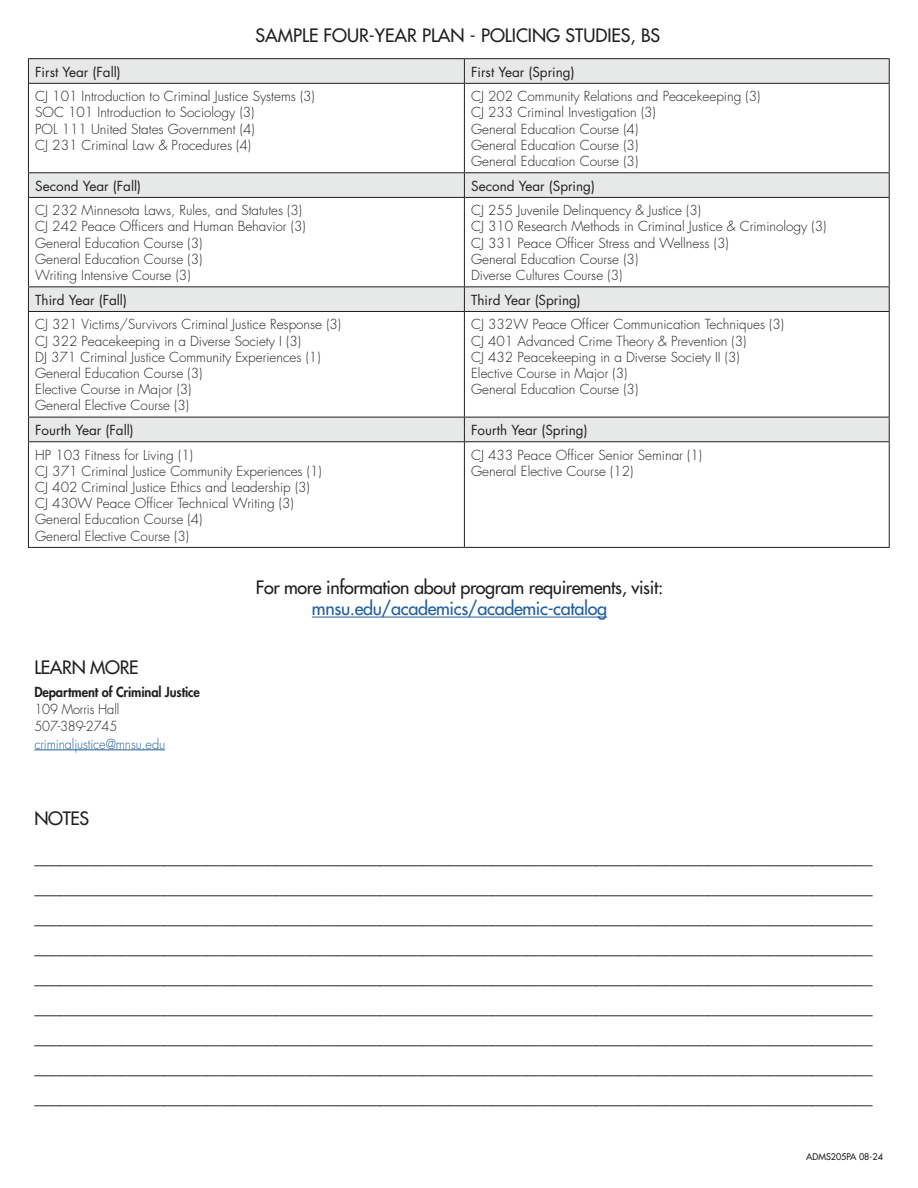
<style>
.page{position:relative;width:918px;height:1188px;background:#fff}
.page>*{position:absolute;margin:0;border:0;box-sizing:border-box;transform-origin:0 0}
.Heads{font:500 18px/21px "Futura Std";letter-spacing:-.02em;color:#231f20;text-align:center}
.Heads-2{font:500 18px "Futura Std";color:#231f20}
.Curriculum_body{font:300 13.5px "Futura Std";color:#231f20}
.Curriculum_small_heads{font:13.5px "Futura Std";color:#231f20}
.Body{font:800 13.5px/17.2px "Futura Std";letter-spacing:-.01em;color:#231f20;scale:.95 1}
.t1{font:500 9px "Futura Std";color:#231f20}
.s1{font-weight:300}
.s2{font-weight:300;color:#215e9f}
.s3{color:#215e9f}
</style>
<div class="page">
<hr style="left:312px;top:617px;width:295px;height:1px;background:#215e9f">
<svg style="left:29px;top:59px;width:860px;height:382px"></svg>
<hr style="left:28px;top:58px;width:436px;height:1px;background:#231f20">
<svg style="left:28px;top:59px;width:1px;height:24px"></svg>
<hr style="left:464px;top:58px;width:426px;height:1px;background:#231f20">
<svg style="left:464px;top:59px;width:1px;height:24px"></svg>
<svg style="left:889px;top:59px;width:1px;height:24px"></svg>
<hr style="left:28px;top:83px;width:436px;height:1px;background:#231f20">
<hr style="left:28px;top:84px;width:1px;height:88px;background:#231f20">
<hr style="left:464px;top:83px;width:426px;height:1px;background:#231f20">
<hr style="left:464px;top:84px;width:1px;height:88px;background:#231f20">
<hr style="left:889px;top:84px;width:1px;height:88px;background:#231f20">
<hr style="left:28px;top:172px;width:436px;height:1px;background:#231f20">
<svg style="left:28px;top:173px;width:1px;height:24px"></svg>
<hr style="left:464px;top:172px;width:426px;height:1px;background:#231f20">
<svg style="left:464px;top:173px;width:1px;height:24px"></svg>
<svg style="left:889px;top:173px;width:1px;height:24px"></svg>
<hr style="left:28px;top:197px;width:436px;height:1px;background:#231f20">
<hr style="left:28px;top:198px;width:1px;height:88px;background:#231f20">
<hr style="left:464px;top:197px;width:426px;height:1px;background:#231f20">
<hr style="left:464px;top:198px;width:1px;height:88px;background:#231f20">
<hr style="left:889px;top:198px;width:1px;height:88px;background:#231f20">
<hr style="left:28px;top:286px;width:436px;height:1px;background:#231f20">
<svg style="left:28px;top:287px;width:1px;height:24px"></svg>
<hr style="left:464px;top:286px;width:426px;height:1px;background:#231f20">
<svg style="left:464px;top:287px;width:1px;height:24px"></svg>
<svg style="left:889px;top:287px;width:1px;height:24px"></svg>
<hr style="left:28px;top:311px;width:436px;height:1px;background:#231f20">
<hr style="left:28px;top:312px;width:1px;height:105px;background:#231f20">
<hr style="left:464px;top:311px;width:426px;height:1px;background:#231f20">
<hr style="left:464px;top:312px;width:1px;height:105px;background:#231f20">
<hr style="left:889px;top:312px;width:1px;height:105px;background:#231f20">
<hr style="left:28px;top:417px;width:436px;height:1px;background:#231f20">
<svg style="left:28px;top:417px;width:1px;height:24px"></svg>
<hr style="left:464px;top:417px;width:426px;height:1px;background:#231f20">
<svg style="left:464px;top:417px;width:1px;height:24px"></svg>
<svg style="left:889px;top:417px;width:1px;height:24px"></svg>
<hr style="left:28px;top:441px;width:436px;height:1px;background:#231f20">
<hr style="left:28px;top:442px;width:1px;height:105px;background:#231f20">
<hr style="left:464px;top:441px;width:426px;height:1px;background:#231f20">
<hr style="left:464px;top:442px;width:1px;height:105px;background:#231f20">
<hr style="left:889px;top:442px;width:1px;height:105px;background:#231f20">
<hr style="left:28px;top:547px;width:436px;height:1px;background:#231f20">
<hr style="left:464px;top:547px;width:426px;height:1px;background:#231f20">
<hr style="left:34px;top:750px;width:131px;height:1px;background:#215e9f">
<p class="Heads-2" style="left:256px;top:24px;width:406px">SAMPLE FOUR-YEAR PLAN - POLICING STUDIES, BS</p>
<p class="Curriculum_small_heads" style="left:35px;top:63px;width:87px">First Year (Fall)</p>
<p class="Curriculum_small_heads" style="left:471px;top:63px;width:105px">First Year (Spring)</p>
<p class="Curriculum_body" style="left:35px;top:88px;width:281px">CJ 101 Introduction to Criminal Justice Systems (3)</p>
<p class="Curriculum_body" style="left:35px;top:104px;width:221px">SOC 101 Introduction to Sociology (3)</p>
<p class="Curriculum_body" style="left:35px;top:121px;width:221px">POL 111 United States Government (4)</p>
<p class="Curriculum_body" style="left:35px;top:137px;width:217px">CJ 231 Criminal Law &amp; Procedures (4)</p>
<p class="Curriculum_body" style="left:471px;top:88px;width:291px">CJ 202 Community Relations and Peacekeeping (3)</p>
<p class="Curriculum_body" style="left:471px;top:104px;width:186px">CJ 233 Criminal Investigation (3)</p>
<p class="Curriculum_body" style="left:471px;top:121px;width:169px">General Education Course (4)</p>
<p class="Curriculum_body" style="left:471px;top:137px;width:169px">General Education Course (3)</p>
<p class="Curriculum_body" style="left:471px;top:153px;width:169px">General Education Course (3)</p>
<p class="Curriculum_small_heads" style="left:35px;top:177px;width:107px">Second Year (Fall)</p>
<p class="Curriculum_small_heads" style="left:471px;top:177px;width:125px">Second Year (Spring)</p>
<p class="Curriculum_body" style="left:35px;top:202px;width:268px">CJ 232 Minnesota Laws, Rules, and Statutes (3)</p>
<p class="Curriculum_body" style="left:35px;top:218px;width:272px">CJ 242 Peace Officers and Human Behavior (3)</p>
<p class="Curriculum_body" style="left:35px;top:235px;width:169px">General Education Course (3)</p>
<p class="Curriculum_body" style="left:35px;top:251px;width:169px">General Education Course (3)</p>
<p class="Curriculum_body" style="left:35px;top:267px;width:157px">Writing Intensive Course (3)</p>
<p class="Curriculum_body" style="left:471px;top:202px;width:231px">CJ 255 Juvenile Delinquency &amp; Justice (3)</p>
<p class="Curriculum_body" style="left:471px;top:218px;width:357px">CJ 310 Research Methods in Criminal Justice &amp; Criminology (3)</p>
<p class="Curriculum_body" style="left:471px;top:235px;width:259px">CJ 331 Peace Officer Stress and Wellness (3)</p>
<p class="Curriculum_body" style="left:471px;top:251px;width:169px">General Education Course (3)</p>
<p class="Curriculum_body" style="left:471px;top:267px;width:153px">Diverse Cultures Course (3)</p>
<p class="Curriculum_small_heads" style="left:35px;top:291px;width:93px">Third Year (Fall)</p>
<p class="Curriculum_small_heads" style="left:471px;top:291px;width:111px">Third Year (Spring)</p>
<p class="Curriculum_body" style="left:35px;top:316px;width:308px">CJ 321 Victims/Survivors Criminal Justice Response (3)</p>
<p class="Curriculum_body" style="left:35px;top:332px;width:267px">CJ 322 Peacekeeping in a Diverse Society I (3)</p>
<p class="Curriculum_body" style="left:35px;top:349px;width:287px">DJ 371 Criminal Justice Community Experiences (1)</p>
<p class="Curriculum_body" style="left:35px;top:365px;width:169px">General Education Course (3)</p>
<p class="Curriculum_body" style="left:35px;top:381px;width:158px">Elective Course in Major (3)</p>
<p class="Curriculum_body" style="left:35px;top:397px;width:155px">General Elective Course (3)</p>
<p class="Curriculum_body" style="left:471px;top:316px;width:314px">CJ 332W Peace Officer Communication Techniques (3)</p>
<p class="Curriculum_body" style="left:471px;top:332px;width:277px">CJ 401 Advanced Crime Theory &amp; Prevention (3)</p>
<p class="Curriculum_body" style="left:471px;top:349px;width:270px">CJ 432 Peacekeeping in a Diverse Society II (3)</p>
<p class="Curriculum_body" style="left:471px;top:365px;width:158px">Elective Course in Major (3)</p>
<p class="Curriculum_body" style="left:471px;top:381px;width:169px">General Education Course (3)</p>
<p class="Curriculum_small_heads" style="left:35px;top:421px;width:100px">Fourth Year (Fall)</p>
<p class="Curriculum_small_heads" style="left:471px;top:421px;width:118px">Fourth Year (Spring)</p>
<p class="Curriculum_body" style="left:35px;top:447px;width:159px">HP 103 Fitness for Living (1)</p>
<p class="Curriculum_body" style="left:35px;top:463px;width:288px">CJ 371 Criminal Justice Community Experiences (1)</p>
<p class="Curriculum_body" style="left:35px;top:479px;width:276px">CJ 402 Criminal Justice Ethics and Leadership (3)</p>
<p class="Curriculum_body" style="left:35px;top:495px;width:260px">CJ 430W Peace Officer Technical Writing (3)</p>
<p class="Curriculum_body" style="left:35px;top:511px;width:169px">General Education Course (4)</p>
<p class="Curriculum_body" style="left:35px;top:528px;width:155px">General Elective Course (3)</p>
<p class="Curriculum_body" style="left:471px;top:447px;width:232px">CJ 433 Peace Officer Senior Seminar (1)</p>
<p class="Curriculum_body" style="left:471px;top:463px;width:164px">General Elective Course (12)</p>
<p class="Heads" style="left:34px;top:657px;width:106px">LEARN MORE</p>
<p class="Body" style="left:34px;top:683px;width:176px">Department of Criminal Justice<br><span class="s1">109 Morris Hall<br>507-389-2745 </span><span class="s2">criminaljustice@mnsu.edu</span></p>
<p class="Heads" style="left:256px;top:577px;width:409px">For more information about program requirements, visit: <span class="s3">mnsu.edu/academics/academic-catalog</span></p>
<p class="Heads" style="left:34px;top:808px;width:56px">NOTES</p>
<p class="Heads" style="left:34px;top:847px;width:840px">_________________________________________________________________________________________________</p>
<p class="Heads" style="left:34px;top:877px;width:840px">_________________________________________________________________________________________________</p>
<p class="Heads" style="left:34px;top:907px;width:840px">_________________________________________________________________________________________________</p>
<p class="Heads" style="left:34px;top:933px;width:840px;line-height:30px;text-align:left">_________________________________________________________________________________________________ _________________________________________________________________________________________________</p>
<p class="Heads" style="left:34px;top:997px;width:840px">_________________________________________________________________________________________________</p>
<p class="Heads" style="left:34px;top:1027px;width:840px">_________________________________________________________________________________________________</p>
<p class="Heads" style="left:34px;top:1057px;width:840px">_________________________________________________________________________________________________</p>
<p class="Heads" style="left:34px;top:1087px;width:840px">_________________________________________________________________________________________________</p>
<p class="t1" style="left:806px;top:1151px;width:78px">ADMS205PA 08-24</p>
</div>
